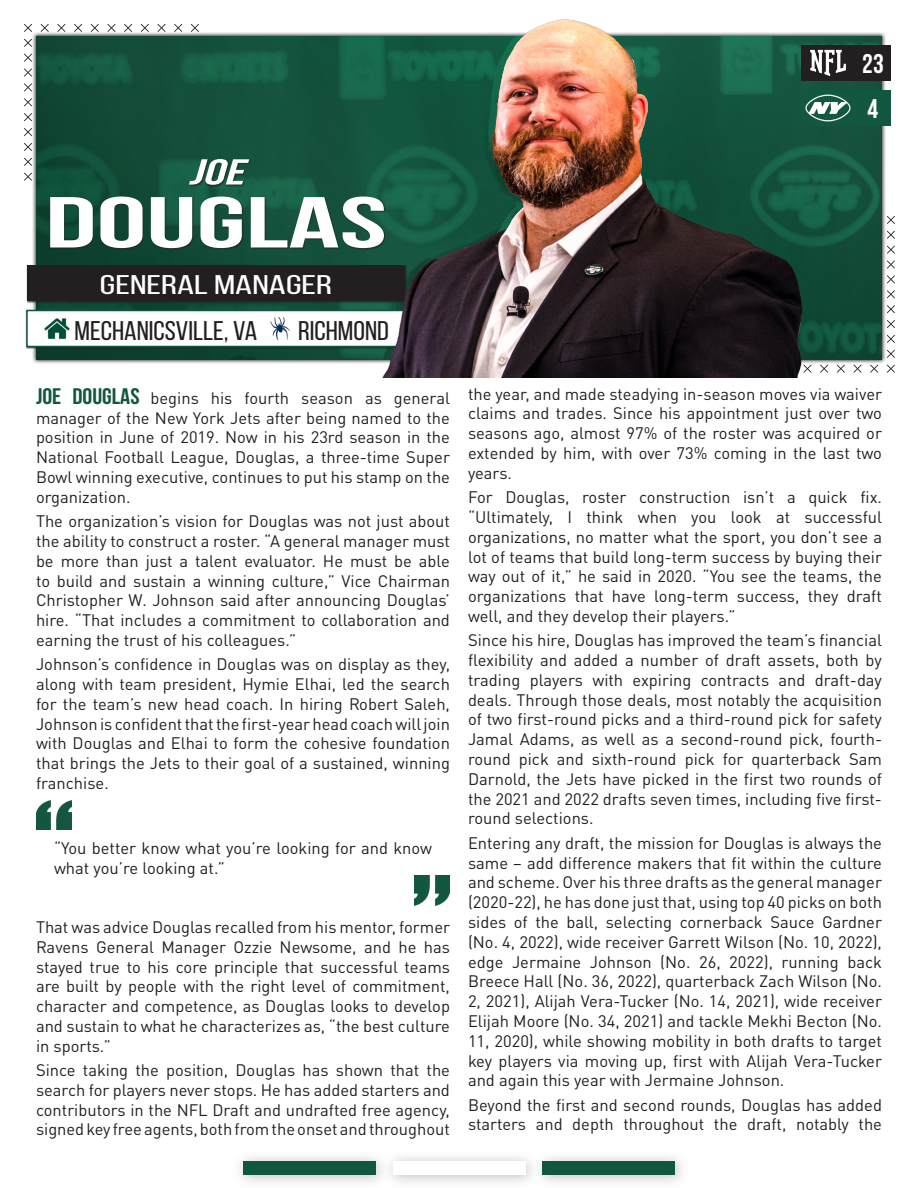
<style>
.page{position:relative;width:918px;height:1188px;background:#fff}
.page>*{position:absolute;margin:0;border:0;box-sizing:border-box;transform-origin:0 0}
._36pt_Bebas_Reg_FIRS{font:700 72px "Bebas Neue";color:#fff;scale:1.75 1}
._36pt_Bebas_Reg_FIRS-2{font:italic 700 36px "Bebas Neue";color:#fff;scale:1.5 1}
._18pt_Bebas_Reg_HOME{font:27px "Bebas Neue";color:#231f20;scale:1.1 1}
._36pt_Bebas_Reg_FIRS-3{font:27px "Bebas Neue";color:#fff;scale:1.5 1}
.t1{font:700 27px "Bebas Neue";color:#fff}
._10pt_DIN_Pro_Reg_BA{font:16.5px/19.8px "DIN Pro";color:#231f20;text-align:justify}
.s1{font-family:"Bebas Neue";font-weight:700;font-size:22.5px;color:#125740}
</style>
<div class="page">
<svg style="left:24px;top:24px;width:8px;height:8px"></svg>
<svg style="left:41px;top:24px;width:8px;height:8px"></svg>
<svg style="left:57px;top:24px;width:8px;height:8px"></svg>
<svg style="left:74px;top:24px;width:8px;height:8px"></svg>
<svg style="left:91px;top:24px;width:8px;height:8px"></svg>
<svg style="left:107px;top:24px;width:8px;height:8px"></svg>
<svg style="left:124px;top:24px;width:8px;height:8px"></svg>
<svg style="left:141px;top:24px;width:8px;height:8px"></svg>
<svg style="left:158px;top:24px;width:8px;height:8px"></svg>
<svg style="left:24px;top:39px;width:8px;height:8px"></svg>
<svg style="left:24px;top:54px;width:8px;height:8px"></svg>
<svg style="left:24px;top:69px;width:8px;height:8px"></svg>
<svg style="left:24px;top:83px;width:8px;height:8px"></svg>
<svg style="left:24px;top:98px;width:8px;height:8px"></svg>
<svg style="left:24px;top:113px;width:8px;height:8px"></svg>
<svg style="left:24px;top:128px;width:8px;height:8px"></svg>
<svg style="left:24px;top:143px;width:8px;height:8px"></svg>
<svg style="left:24px;top:158px;width:8px;height:8px"></svg>
<svg style="left:24px;top:173px;width:8px;height:8px"></svg>
<img style="left:36px;top:36px;width:134px;height:324px">
<img style="left:36px;top:800px;width:36px;height:30px">
<img style="left:414px;top:876px;width:36px;height:29px">
<div style="left:26px;top:265px;width:381px;height:39px;background:#231f20;opacity:.75"></div>
<div style="left:27px;top:266px;width:378px;height:36px;background:#231f20"></div>
<div style="left:50px;top:197px;width:336px;height:53px;background:#231f20;opacity:.75"></div>
<div style="left:26px;top:309px;width:382px;height:40px;background:#231f20;opacity:.75"></div>
<div style="left:27px;top:310px;width:378px;height:36px;background:#fff"></div>
<img style="left:44px;top:318px;width:26px;height:21px">
<div style="left:26px;top:310px;width:380px;height:37px;border:2px solid #125740"></div>
<img style="left:170px;top:19px;width:725px;height:359px">
<div style="left:232px;top:1150px;width:458px;height:38px;background:#a7a7a7;opacity:.75"></div>
<div style="left:243px;top:1161px;width:132px;height:13px;background:#0f573f"></div>
<div style="left:543px;top:1161px;width:132px;height:13px;background:#0f573f"></div>
<div style="left:393px;top:1161px;width:132px;height:13px;background:#fff"></div>
<p class="_36pt_Bebas_Reg_FIRS-2" style="left:188px;top:152px;width:46px">joe</p>
<p class="_36pt_Bebas_Reg_FIRS" style="left:45px;top:183px;width:197px">DOUGLAS</p>
<p class="_36pt_Bebas_Reg_FIRS-3" style="left:100px;top:270px;width:156px">GENERAL MANAGER</p>
<p class="_18pt_Bebas_Reg_HOME" style="left:75px;top:316px;width:168px">MECHANICSVILLE, VA</p>
<p class="_18pt_Bebas_Reg_HOME" style="left:298px;top:316px;width:84px">RICHMOND</p>
<p class="t1" style="left:862px;top:49px;width:23px">23</p>
<p class="t1" style="left:868px;top:94px;width:12px">4</p>
<p class="_10pt_DIN_Pro_Reg_BA" style="left:36px;top:386px;width:416px"><span class="s1">JOE DOUGLAS</span> begins his fourth season as general manager of the New York Jets after being named to the position in June of 2019. Now in his 23rd season in the National Football League, Douglas, a three-time Super Bowl winning executive, continues to put his stamp on the organization.</p>
<p class="_10pt_DIN_Pro_Reg_BA" style="left:36px;top:510px;width:416px">The organization’s vision for Douglas was not just about the ability to construct a roster. “A general manager must be more than just a talent evaluator. He must be able to build and sustain a winning culture,” Vice Chairman Christopher W. Johnson said after announcing Douglas’ hire. “That includes a commitment to collaboration and earning the trust of his colleagues.”</p>
<p class="_10pt_DIN_Pro_Reg_BA" style="left:36px;top:653px;width:416px">Johnson’s confidence in Douglas was on display as they, along with team president, Hymie Elhai, led the search for the team’s new head coach. In hiring Robert Saleh, Johnson is confident that the first-year head coach will join with Douglas and Elhai to form the cohesive foundation that brings the Jets to their goal of a sustained, winning franchise.</p>
<p class="_10pt_DIN_Pro_Reg_BA" style="left:54px;top:837px;width:380px">“You better know what you’re looking for and know what you’re looking at.”</p>
<p class="_10pt_DIN_Pro_Reg_BA" style="left:36px;top:915px;width:416px">That was advice Douglas recalled from his mentor, former Ravens General Manager Ozzie Newsome, and he has stayed true to his core principle that successful teams are built by people with the right level of commitment, character and competence, as Douglas looks to develop and sustain to what he characterizes as, “the best culture in sports.”</p>
<p class="_10pt_DIN_Pro_Reg_BA" style="left:36px;top:1059px;width:416px">Since taking the position, Douglas has shown that the search for players never stops. He has added starters and contributors in the NFL Draft and undrafted free agency, signed key free agents, both from the onset and throughout</p>
<p class="_10pt_DIN_Pro_Reg_BA" style="left:468px;top:382px;width:416px">the year, and made steadying in-season moves via waiver claims and trades. Since his appointment just over two seasons ago, almost 97% of the roster was acquired or extended by him, with over 73% coming in the last two years.</p>
<p class="_10pt_DIN_Pro_Reg_BA" style="left:468px;top:486px;width:416px">For Douglas, roster construction isn’t a quick fix. “Ultimately, I think when you look at successful organizations, no matter what the sport, you don’t see a lot of teams that build long-term success by buying their way out of it,” he said in 2020. “You see the teams, the organizations that have long-term success, they draft well, and they develop their players.”</p>
<p class="_10pt_DIN_Pro_Reg_BA" style="left:468px;top:629px;width:416px">Since his hire, Douglas has improved the team’s financial flexibility and added a number of draft assets, both by trading players with expiring contracts and draft-day deals. Through those deals, most notably the acquisition of two first-round picks and a third-round pick for safety Jamal Adams, as well as a second-round pick, fourth&shy;round pick and sixth-round pick for quarterback Sam Darnold, the Jets have picked in the first two rounds of the 2021 and 2022 drafts seven times, including five first&shy;round selections.</p>
<p class="_10pt_DIN_Pro_Reg_BA" style="left:468px;top:831px;width:416px">Entering any draft, the mission for Douglas is always the same – add difference makers that fit within the culture and scheme. Over his three drafts as the general manager (2020-22), he has done just that, using top 40 picks on both sides of the ball, selecting cornerback Sauce Gardner (No. 4, 2022), wide receiver Garrett Wilson (No. 10, 2022), edge Jermaine Johnson (No. 26, 2022), running back Breece Hall (No. 36, 2022), quarterback Zach Wilson (No.<br>2, 2021), Alijah Vera-Tucker (No. 14, 2021), wide receiver Elijah Moore (No. 34, 2021) and tackle Mekhi Becton (No.<br>11, 2020), while showing mobility in both drafts to target key players via moving up, first with Alijah Vera-Tucker and again this year with Jermaine Johnson.</p>
<p class="_10pt_DIN_Pro_Reg_BA" style="left:468px;top:1093px;width:416px">Beyond the first and second rounds, Douglas has added starters and depth throughout the draft, notably the</p>
</div>
